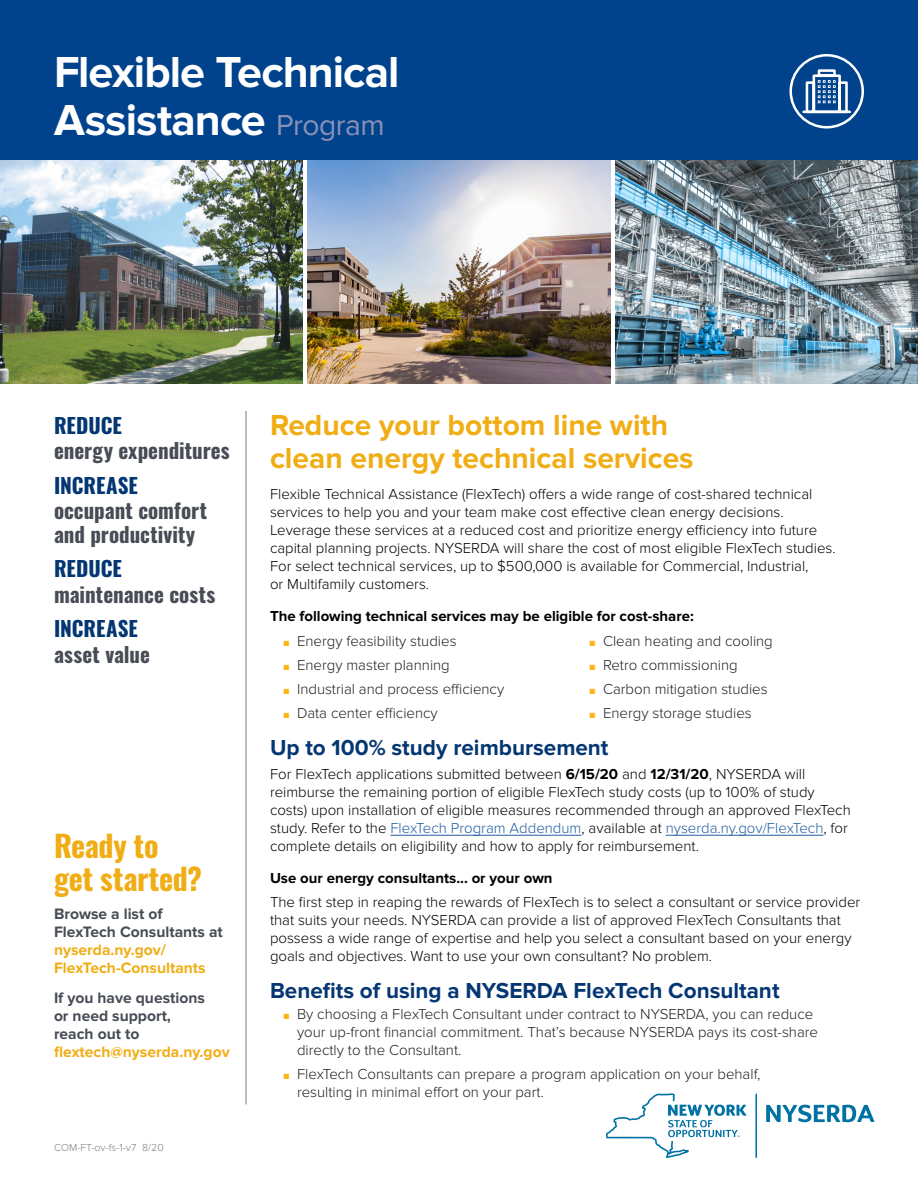
<style>
.page{position:relative;width:918px;height:1188px;background:#fff}
.page>*{position:absolute;margin:0;border:0;box-sizing:border-box;transform-origin:0 0}
.t1{font:700 45px/48px "Proxima Nova";letter-spacing:-.02em;color:#fff}
.t2{font:700 30px/33px "Proxima Nova";color:#f1ad14}
.t3{font:700 30px/33px "Oswald";letter-spacing:-.01em;color:#f1ad14}
.t4{font:700 22.5px "Proxima Nova";color:#043673}
.t5{font:700 21px/25.5px "Oswald";color:#474c55}
.t6{font:700 15.6px/18px "Proxima Nova";color:#f1ad14}
.t7{font:700 15.6px/18px "Proxima Nova";color:#474c55}
.t8{font:300 15px/18px "Proxima Nova";color:#000}
.t9{font:300 15px/18px "Proxima Nova";color:#222121}
.t10{font:700 15px "Proxima Nova";color:#000}
.t11{font:300 10.5px "Proxima Nova";color:#797d82}
.s1{font-weight:400;font-size:30px;color:#8991b7}
.s2{color:#043673}
.s3{color:#474c55}
.s4{color:#f1ad14}
.s5{font-weight:400;font-size:9px;color:#fcb515}
.s6{font-weight:700}
.s7{color:#215e9e}
</style>
<div class="page">
<hr style="left:246px;top:411px;width:1px;height:693px;background:#797d82">
<hr style="left:390px;top:835px;width:191px;height:1px;background:#215e9e">
<hr style="left:666px;top:835px;width:157px;height:1px;background:#215e9e">
<img style="left:0;top:160px;width:303px;height:223px">
<img style="left:308px;top:160px;width:302px;height:223px">
<img style="left:615px;top:160px;width:303px;height:223px">
<div style="left:0;top:0;width:918px;height:160px;background:#00438c"></div>
<svg style="left:789px;top:54px;width:75px;height:75px"></svg>
<hr style="left:755px;top:1094px;width:2px;height:64px;background:#0071a3">
<svg style="left:606px;top:1093px;width:141px;height:65px"></svg>
<svg style="left:766px;top:1105px;width:108px;height:17px"></svg>
<h1 class="t1" style="left:54px;top:49px;width:347px">Flexible Technical<br>Assistance <span class="s1">Program</span></h1>
<p class="t5" style="left:54px;top:414px;width:177px"><span class="s2">REDUCE<br></span>energy expenditures</p>
<p class="t5" style="left:54px;top:474px;width:155px;line-height:24.8px"><span class="s2">INCREASE </span>occupant comfort and productivity</p>
<p class="t5" style="left:54px;top:557px;width:163px"><span class="s2">REDUCE </span>maintenance costs</p>
<p class="t5" style="left:54px;top:617px;width:97px"><span class="s2">INCREASE </span>asset value</p>
<h2 class="t3" style="left:54px;top:831px;width:150px">Ready to get started?</h2>
<p class="t6" style="left:54px;top:905px;width:170px"><span class="s3">Browse a list of<br>FlexTech Consultants at </span>nyserda.ny.gov/<br>FlexTech-Consultants</p>
<p class="t7" style="left:54px;top:989px;width:177px">If you have questions<br>or need support,<br>reach out to <span class="s4">fextech@nyserda.ny.gov</span></p>
<p class="t11" style="left:54px;top:1142px;width:111px">COM-FT-ov-fs-1-v7 8/20</p>
<h2 class="t2" style="left:270px;top:409px;width:425px">Reduce your bottom line with clean energy technical services</h2>
<p class="t8" style="left:270px;top:485px;width:567px">Flexible Technical Assistance (FlexTech) ofers a wide range of cost-shared technical services to help you and your team make cost efective clean energy decisions.<br>Leverage these services at a reduced cost and prioritize energy efciency into future capital planning projects. NYSERDA will share the cost of most eligible FlexTech studies.<br>For select technical services, up to $500,000 is available for Commercial, Industrial,<br>or Multifamily customers.</p>
<p class="t10" style="left:270px;top:607px;width:425px">The following technical services may be eligible for cost-share:</p>
<p class="t9" style="left:284px;top:632px;width:175px"><span class="s5">■</span> Energy feasibility studies</p>
<p class="t9" style="left:590px;top:632px;width:185px"><span class="s5">■</span> Clean heating and cooling</p>
<p class="t9" style="left:284px;top:656px;width:168px"><span class="s5">■</span> Energy master planning</p>
<p class="t9" style="left:590px;top:656px;width:150px"><span class="s5">■</span> Retro commissioning</p>
<p class="t9" style="left:284px;top:680px;width:222px"><span class="s5">■</span> Industrial and process efciency</p>
<p class="t9" style="left:590px;top:680px;width:180px"><span class="s5">■</span> Carbon mitigation studies</p>
<p class="t9" style="left:284px;top:704px;width:156px"><span class="s5">■</span> Data center efciency</p>
<p class="t9" style="left:590px;top:704px;width:164px"><span class="s5">■</span> Energy storage studies</p>
<h3 class="t4" style="left:270px;top:735px;width:340px">Up to 100% study reimbursement</h3>
<p class="t8" style="left:270px;top:765px;width:582px">For FlexTech applications submitted between <span class="s6">6/15/20</span> and <span class="s6">12/31/20</span>, NYSERDA will reimburse the remaining portion of eligible FlexTech study costs (up to 100% of study costs) upon installation of eligible measures recommended through an approved FlexTech study. Refer to the <span class="s7">FlexTech Program Addendum</span>, available at <span class="s7">nyserda.ny.gov/FlexTech</span>, for complete details on eligibility and how to apply for reimbursement.</p>
<h4 class="t10" style="left:270px;top:869px;width:284px">Use our energy consultants... or your own</h4>
<p class="t8" style="left:270px;top:893px;width:592px">The frst step in reaping the rewards of FlexTech is to select a consultant or service provider that suits your needs. NYSERDA can provide a list of approved FlexTech Consultants that possess a wide range of expertise and help you select a consultant based on your energy goals and objectives. Want to use your own consultant? No problem.</p>
<h3 class="t4" style="left:270px;top:978px;width:511px">Benefts of using a NYSERDA FlexTech Consultant</h3>
<p class="t9" style="left:297px;top:1005px;width:523px;text-indent:-14px"><span class="s5">■</span> By choosing a FlexTech Consultant under contract to NYSERDA, you can reduce your up-front fnancial commitment. That’s because NYSERDA pays its cost-share directly to the Consultant.</p>
<p class="t9" style="left:297px;top:1065px;width:465px;text-indent:-14px"><span class="s5">■</span> FlexTech Consultants can prepare a program application on your behalf, resulting in minimal efort on your part.</p>
</div>
